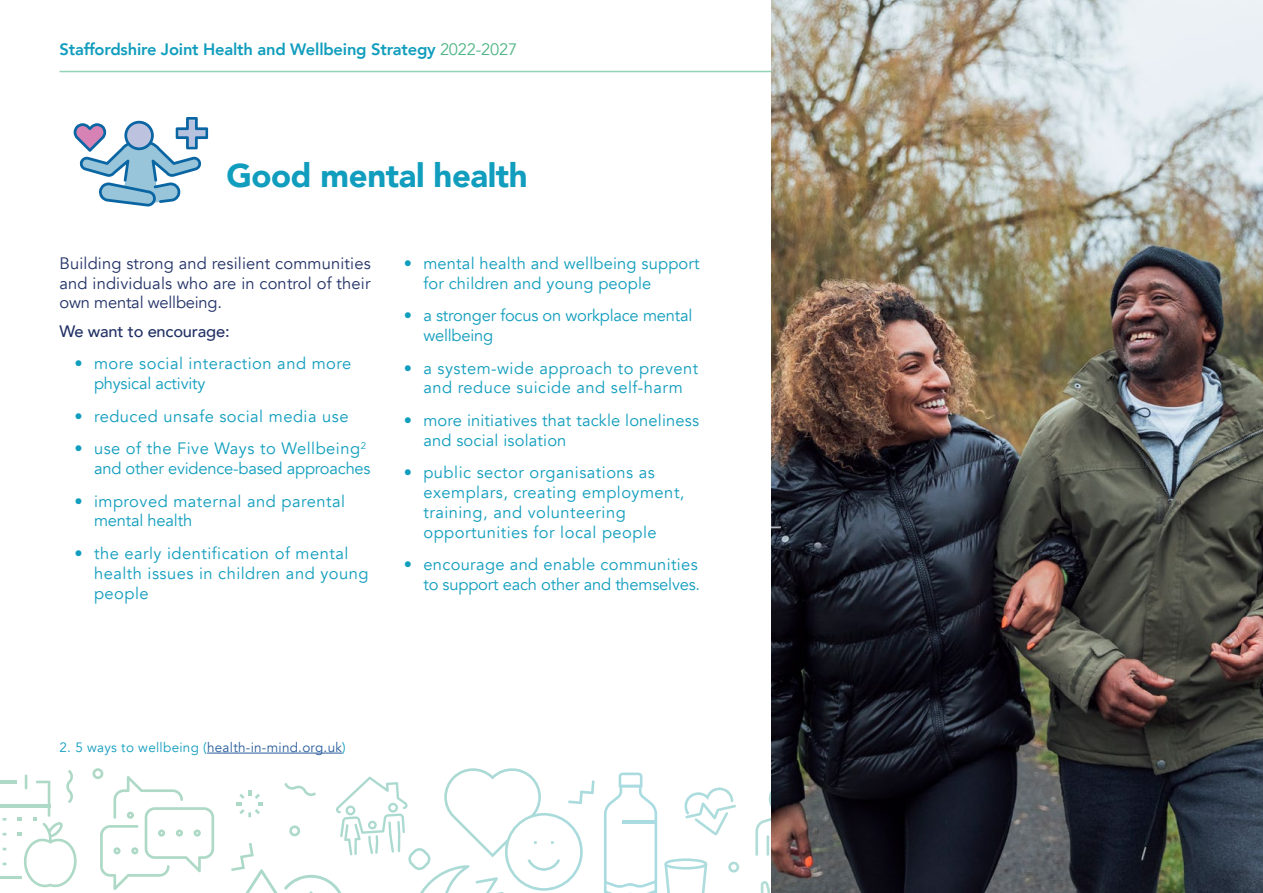
<style>
.page{position:relative;width:1263px;height:893px;background:#fff}
.page>*{position:absolute;margin:0;border:0;box-sizing:border-box;transform-origin:0 0}
.t1{font:900 32.85px "Avenir";letter-spacing:-.01em;color:#119dbd}
.t2{font:16.5px/19.8px "Avenir";letter-spacing:.03em;color:#119dbd}
.t3{font:16.5px/19.8px "Avenir";letter-spacing:.01em;color:#119dbd}
.t4{font:16.5px/19.8px "Avenir";letter-spacing:-.01em;color:#119dbd;text-align:right}
.t5{font:16.5px/19.8px "Avenir";letter-spacing:.01em;color:#223266}
.t6{font:16.5px/19.8px "Avenir";letter-spacing:.005em;color:#119dbd;text-align:right}
.t7{font:800 16.5px "Avenir";letter-spacing:-.01em;color:#119dbd}
.t8{font:16.5px "Avenir";letter-spacing:-.01em;color:#223266}
.t9{font:500 16.5px "Avenir";letter-spacing:-.01em;color:#223266}
.t10{font:13.5px "Avenir";letter-spacing:.02em;color:#275b9b}
.s1{font-weight:400;color:#4fb585}
.s2{font-weight:900}
.s3{color:#119dbd}
</style>
<div class="page">
<svg style="left:74px;top:117px;width:134px;height:89px"></svg>
<hr style="left:207px;top:753px;width:135px;height:1px;background:#275b9b">
<hr style="left:60px;top:71px;width:1143px;height:1px;background:#95d3b6">
<svg style="left:728px;top:862px;width:11px;height:10px"></svg>
<svg style="left:604px;top:772px;width:53px;height:121px"></svg>
<svg style="left:664px;top:858px;width:43px;height:35px"></svg>
<svg style="left:0;top:770px;width:77px;height:118px"></svg>
<svg style="left:684px;top:787px;width:52px;height:48px"></svg>
<svg style="left:92px;top:768px;width:122px;height:122px"></svg>
<svg style="left:231px;top:768px;width:364px;height:125px"></svg>
<svg style="left:755px;top:791px;width:16px;height:102px"></svg>
<img style="left:771px;top:0;width:492px;height:893px">
<p class="t7" style="left:60px;top:36px;width:459px">Staffordshire Joint Health and Wellbeing Strategy <span class="s1">2022-2027</span></p>
<p class="t1" style="left:226px;top:148px;width:303px">Good mental health</p>
<p class="t5" style="left:60px;top:254px;width:313px">Building strong and resilient communities and individuals who are in control of their</p>
<p class="t8" style="left:60px;top:293px;width:164px">own mental wellbeing.</p>
<p class="t9" style="left:60px;top:317px;width:172px">We want to encourage:</p>
<p class="t2" style="left:94px;top:354px;width:259px;text-indent:-20px"><span class="s2">•</span> more social interaction and more physical activity</p>
<p class="t2" style="left:75px;top:406px;width:275px"><span class="s2">•</span> reduced unsafe social media use</p>
<p class="t4" style="left:75px;top:439px;width:298px"><span class="s2">•</span> use of the Five Ways to Wellbeing<sup>2 </sup>and other evidence-based approaches</p>
<p class="t2" style="left:94px;top:491px;width:253px;text-indent:-20px"><span class="s2">•</span> improved maternal and parental mental health</p>
<p class="t2" style="left:94px;top:544px;width:276px;text-indent:-20px"><span class="s2">•</span> the early identification of mental health issues in children and young people</p>
<p class="t3" style="left:423px;top:254px;width:278px;text-indent:-20px"><span class="s2">•</span> mental health and wellbeing support for children and young people</p>
<p class="t4" style="left:423px;top:306px;width:270px;text-align:left;text-indent:-20px"><span class="s2">•</span> a stronger focus on workplace mental wellbeing</p>
<p class="t2" style="left:404px;top:358px;width:296px;text-align:center"><span class="s2">•</span> a system-wide approach to prevent and reduce suicide and self-harm</p>
<p class="t3" style="left:423px;top:411px;width:277px;text-indent:-20px"><span class="s2">•</span> more initiatives that tackle loneliness and social isolation</p>
<p class="t2" style="left:423px;top:463px;width:263px;text-indent:-20px"><span class="s2">•</span> public sector organisations as exemplars, creating employment, training, and volunteering opportunities for local people</p>
<p class="t6" style="left:404px;top:555px;width:298px"><span class="s2">•</span> encourage and enable communities to support each other and themselves.</p>
<p class="t10" style="left:60px;top:739px;width:288px"><span class="s3">2. 5 ways to wellbeing (</span>health-in-mind.org.uk<span class="s3">)</span></p>
</div>
